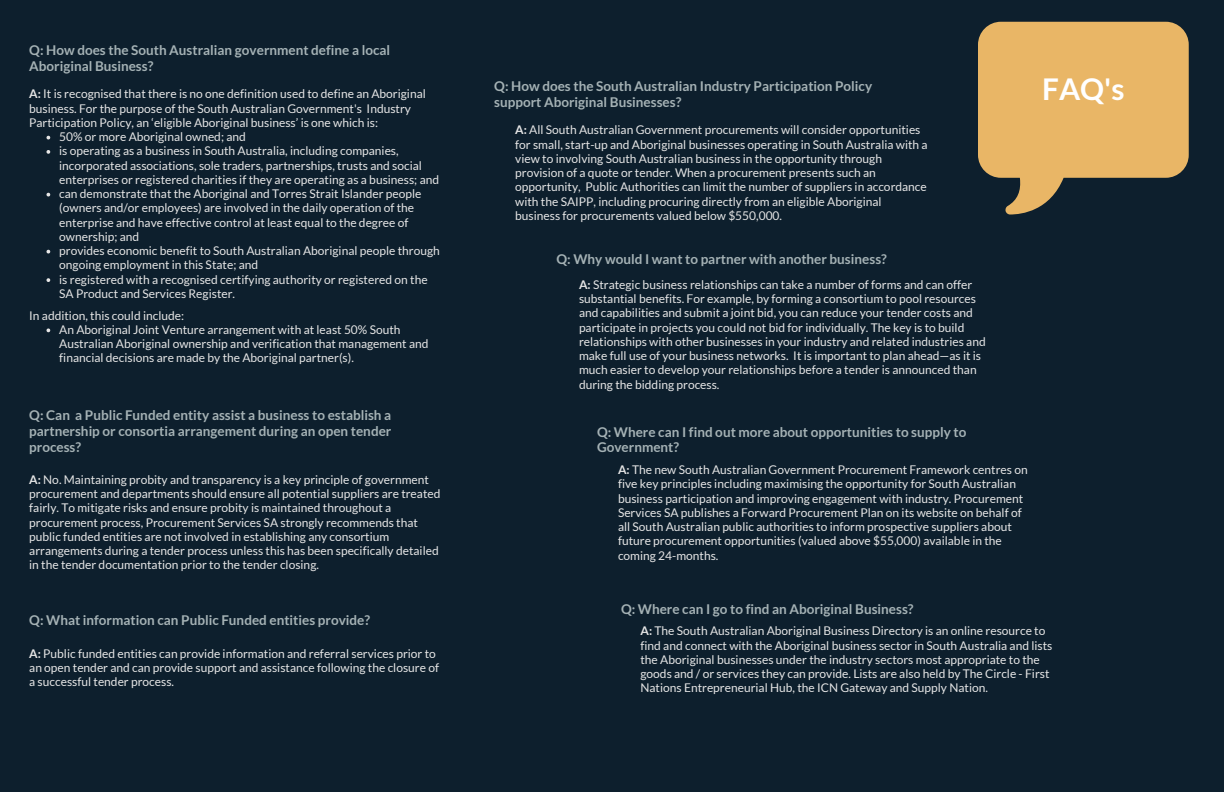
<style>
.page{position:relative;width:1224px;height:792px;background:#0d1f2d}
.page>*{position:absolute;margin:0;border:0;box-sizing:border-box;transform-origin:0 0}
.t1{font:700 30px "Lato";color:#fff}
.t2{font:700 13.5px/15.8px "Lato";color:#a5b2b5}
.t3{font:12px/14.2px "Lato";color:#e6e6e6}
.s1{font-weight:700}
</style>
<div class="page">
<svg style="left:978px;top:22px;width:211px;height:192px;fill:#e9b666"></svg>
<svg style="left:46px;top:136px;width:4px;height:4px"></svg>
<svg style="left:46px;top:150px;width:4px;height:4px"></svg>
<svg style="left:46px;top:193px;width:4px;height:3px"></svg>
<svg style="left:46px;top:250px;width:4px;height:4px"></svg>
<svg style="left:46px;top:278px;width:4px;height:4px"></svg>
<svg style="left:46px;top:328px;width:4px;height:4px"></svg>
<p class="t2" style="left:29px;top:42px;width:363px">Q: How does the South Australian government define a local<br>Aboriginal Business?</p>
<p class="t3" style="left:29px;top:87px;width:398px"><span class="s1">A:</span> It is recognised that there is no one definition used to define an Aboriginal</p>
<p class="t3" style="left:29px;top:101px;width:383px">business. For the purpose of the South Australian Government's Industry</p>
<p class="t3" style="left:29px;top:115px;width:350px">Participation Policy, an ‘eligible Aboriginal business’ is one which is:</p>
<p class="t3" style="left:59px;top:129px;width:188px">50% or more Aboriginal owned; and</p>
<p class="t3" style="left:59px;top:144px;width:341px">is operating as a business in South Australia, including companies,</p>
<p class="t3" style="left:59px;top:158px;width:364px">incorporated associations, sole traders, partnerships, trusts and social</p>
<p class="t3" style="left:59px;top:172px;width:381px">enterprises or registered charities if they are operating as a business; and</p>
<p class="t3" style="left:59px;top:186px;width:364px">can demonstrate that the Aboriginal and Torres Strait Islander people</p>
<p class="t3" style="left:59px;top:201px;width:356px">(owners and/or employees) are involved in the daily operation of the</p>
<p class="t3" style="left:59px;top:215px;width:351px">enterprise and have effective control at least equal to the degree of</p>
<p class="t3" style="left:59px;top:229px;width:82px">ownership; and</p>
<p class="t3" style="left:59px;top:243px;width:382px">provides economic benefit to South Australian Aboriginal people through</p>
<p class="t3" style="left:59px;top:258px;width:200px">ongoing employment in this State; and</p>
<p class="t3" style="left:59px;top:272px;width:370px">is registered with a recognised certifying authority or registered on the</p>
<p class="t3" style="left:59px;top:286px;width:177px">SA Product and Services Register.</p>
<p class="t3" style="left:59px;top:308px;width:371px;text-indent:-30px">In addition, this could include:<br>An Aboriginal Joint Venture arrangement with at least 50% South Australian Aboriginal ownership and verification that management and financial decisions are made by the Aboriginal partner(s).</p>
<p class="t2" style="left:29px;top:407px;width:364px;text-align:justify">Q: Can a Public Funded entity assist a business to establish a partnership or consortia arrangement during an open tender process?</p>
<p class="t3" style="left:29px;top:472px;width:413px"><span class="s1">A:</span> No. Maintaining probity and transparency is a key principle of government procurement and departments should ensure all potential suppliers are treated fairly. To mitigate risks and ensure probity is maintained throughout a procurement process, Procurement Services SA strongly recommends that public funded entities are not involved in establishing any consortium arrangements during a tender process unless this has been specifically detailed in the tender documentation prior to the tender closing.</p>
<p class="t2" style="left:29px;top:612px;width:342px">Q: What information can Public Funded entities provide?</p>
<p class="t3" style="left:29px;top:646px;width:411px"><span class="s1">A:</span> Public funded entities can provide information and referral services prior to an open tender and can provide support and assistance following the closure of a successful tender process.</p>
<p class="t2" style="left:494px;top:78px;width:380px">Q: How does the South Australian Industry Participation Policy support Aboriginal Businesses?</p>
<p class="t3" style="left:515px;top:123px;width:414px"><span class="s1">A:</span> All South Australian Government procurements will consider opportunities for small, start-up and Aboriginal businesses operating in South Australia with a view to involving South Australian business in the opportunity through provision of a quote or tender. When a procurement presents such an opportunity, Public Authorities can limit the number of suppliers in accordance with the SAIPP, including procuring directly from an eligible Aboriginal business for procurements valued below $550,000.</p>
<p class="t2" style="left:556px;top:251px;width:332px">Q: Why would I want to partner with another business?</p>
<p class="t3" style="left:579px;top:277px;width:408px"><span class="s1">A:</span> Strategic business relationships can take a number of forms and can offer substantial benefits. For example, by forming a consortium to pool resources and capabilities and submit a joint bid, you can reduce your tender costs and participate in projects you could not bid for individually. The key is to build relationships with other businesses in your industry and related industries and make full use of your business networks. It is important to plan ahead—as it is much easier to develop your relationships before a tender is announced than during the bidding process.</p>
<p class="t2" style="left:597px;top:423px;width:371px">Q: Where can I find out more about opportunities to supply to<br>Government?</p>
<p class="t3" style="left:618px;top:462px;width:411px"><span class="s1">A:</span> The new South Australian Government Procurement Framework centres on five key principles including maximising the opportunity for South Australian business participation and improving engagement with industry. Procurement Services SA publishes a Forward Procurement Plan on its website on behalf of all South Australian public authorities to inform prospective suppliers about future procurement opportunities (valued above $55,000) available in the coming 24-months.</p>
<h1 class="t1" style="left:1042px;top:72px;width:84px">FAQ's</h1>
<p class="t2" style="left:621px;top:601px;width:294px">Q: Where can I go to find an Aboriginal Business?</p>
<p class="t3" style="left:640px;top:624px;width:413px"><span class="s1">A:</span> The South Australian Aboriginal Business Directory is an online resource to find and connect with the Aboriginal business sector in South Australia and lists the Aboriginal businesses under the industry sectors most appropriate to the goods and / or services they can provide. Lists are also held by The Circle - First Nations Entrepreneurial Hub, the ICN Gateway and Supply Nation.</p>
</div>
